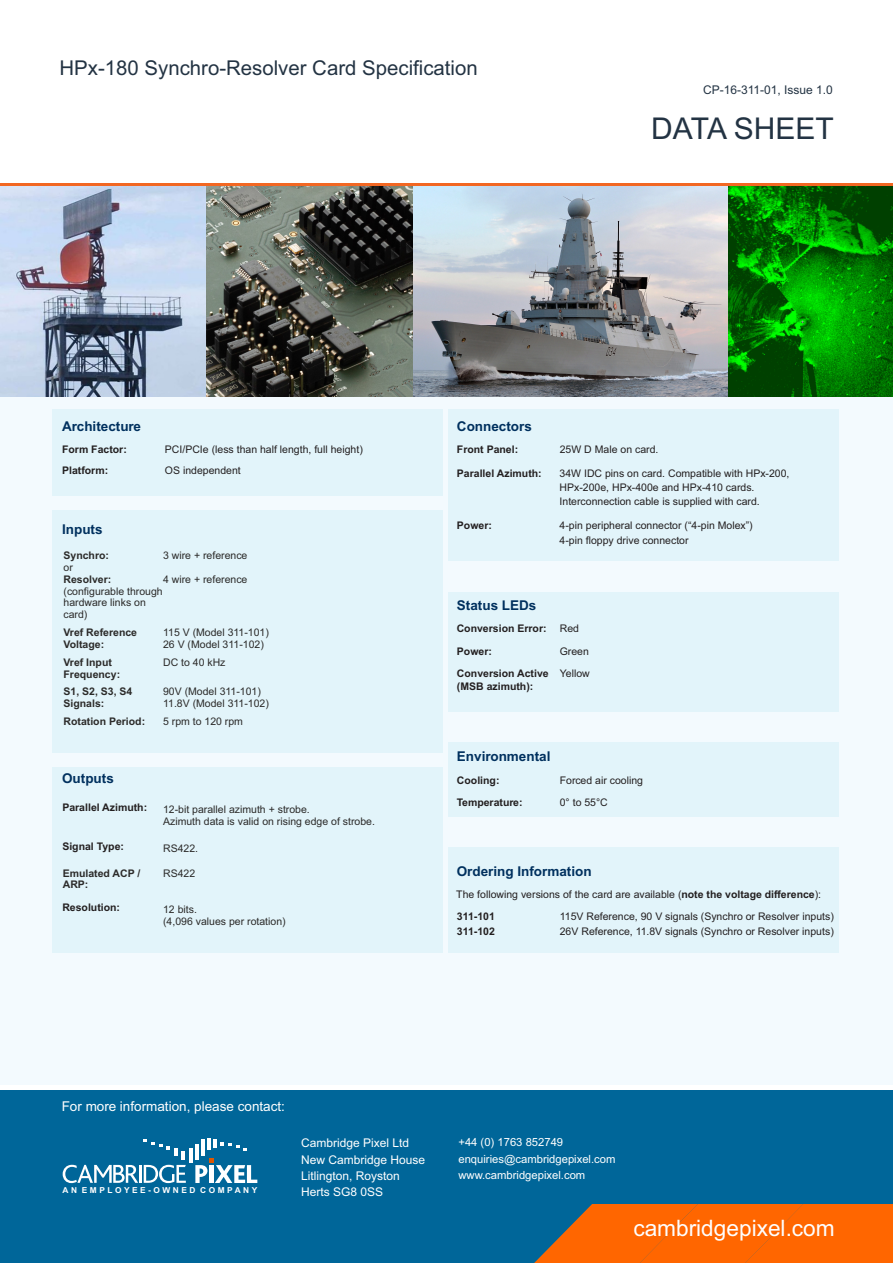
<style>
.page{position:relative;width:893px;height:1263px;background:#fff}
.page>*{position:absolute;margin:0;border:0;box-sizing:border-box;transform-origin:0 0}
.t1{font:30px "Arial";color:#233343}
.t2{font:22.65px "Arial";color:#fefefe}
.t3{font:20.4px "Arial";color:#233343}
.t4{font:700 13.5px "Arial";color:#00305e}
.t5{font:13.5px "Arial";color:#fff}
.t6{font:12px/16.5px "Arial";color:#fff}
.t7{font:12px "Arial";color:#233343}
.t8{font:11.25px/16.5px "Arial";color:#fff}
.t9{font:10.5px/14.2px "Arial";color:#231f20}
.t10{font:10.5px/11.7px "Arial";color:#2b2a29}
.t11{font:700 10.5px/22.5px "Arial";color:#231f20;text-align:right}
.t12{font:700 10.5px/11.7px "Arial";color:#2b2a29}
.t13{font:700 8.25px "Arial";letter-spacing:.305em;color:#fff}
.s1{font-weight:400}
.s2{font-weight:700}
</style>
<div class="page">
<div style="left:0;top:183px;width:893px;height:1033px;background:#f3fafe"></div>
<img style="left:0;top:186px;width:687px;height:211px">
<svg style="left:687px;top:186px;width:206px;height:211px;background:#288a29"></svg>
<div style="left:53px;top:409px;width:390px;height:86px;background:#e2f4fa"></div>
<div style="left:0;top:1087px;width:893px;height:115px;background:#069"></div>
<div style="left:0;top:1193px;width:893px;height:70px;background:#069"></div>
<svg style="left:534px;top:1204px;width:359px;height:59px;background:#ea660c"></svg>
<hr style="left:0;top:1085px;width:893px;height:4px;background:#fff">
<hr style="left:0;top:183px;width:893px;height:3px;background:#f26722">
<svg style="left:63px;top:1165px;width:75px;height:18px"></svg>
<hr style="left:139px;top:1165px;width:3px;height:18px;background:#fff">
<svg style="left:144px;top:1165px;width:42px;height:18px"></svg>
<svg style="left:213px;top:1139px;width:34px;height:11px"></svg>
<hr style="left:207px;top:1138px;width:4px;height:12px;background:#fff">
<hr style="left:201px;top:1140px;width:4px;height:16px;background:#fff">
<hr style="left:195px;top:1144px;width:4px;height:15px;background:#fff">
<hr style="left:189px;top:1149px;width:3px;height:14px;background:#fff">
<svg style="left:143px;top:1140px;width:42px;height:19px"></svg>
<svg style="left:195px;top:1158px;width:62px;height:25px"></svg>
<div style="left:448px;top:742px;width:390px;height:75px;background:#e2f4fa"></div>
<div style="left:448px;top:848px;width:390px;height:105px;background:#e2f4fa"></div>
<div style="left:448px;top:409px;width:390px;height:151px;background:#e2f4fa"></div>
<div style="left:448px;top:591px;width:390px;height:120px;background:#e2f4fa"></div>
<div style="left:53px;top:510px;width:390px;height:243px;background:#e2f4fa"></div>
<div style="left:53px;top:767px;width:390px;height:186px;background:#e2f4fa"></div>
<h3 class="t3" style="left:60px;top:60px;width:420px">HPx-180 Synchro-Resolver Card Specification</h3>
<p class="t7" style="left:703px;top:85px;width:131px">CP-16-311-01, Issue 1.0</p>
<h1 class="t1" style="left:651px;top:117px;width:184px">DATA SHEET</h1>
<p class="t4" style="left:62px;top:421px;width:80px">Architecture</p>
<p class="t11" style="left:62px;top:439px;width:66px">Form Factor:</p>
<p class="t9" style="left:165px;top:443px;width:199px">PCI/PCIe (less than half length, full height)</p>
<p class="t11" style="left:62px;top:460px;width:48px">Platform:</p>
<p class="t9" style="left:165px;top:464px;width:77px">OS independent</p>
<p class="t4" style="left:62px;top:524px;width:42px">Inputs</p>
<p class="t12" style="left:64px;top:551px;width:47px">Synchro:</p>
<p class="t10" style="left:64px;top:563px;width:11px">or</p>
<p class="t12" style="left:64px;top:574px;width:49px">Resolver:</p>
<p class="t10" style="left:64px;top:586px;width:101px">(configurable through hardware links on card)</p>
<p class="t10" style="left:163px;top:551px;width:86px">3 wire + reference</p>
<p class="t10" style="left:163px;top:574px;width:86px">4 wire + reference</p>
<p class="t12" style="left:64px;top:628px;width:75px">Vref Reference<br>Voltage:</p>
<p class="t12" style="left:64px;top:657px;width:50px">Vref Input</p>
<p class="t10" style="left:163px;top:657px;width:64px">DC to 40 kHz</p>
<p class="t12" style="left:64px;top:669px;width:58px">Frequency:</p>
<p class="t10" style="left:163px;top:687px;width:107px">90V (Model 311-101)<br>11.8V (Model 311-102)</p>
<p class="t10" style="left:163px;top:628px;width:107px">115 V (Model 311-101)<br>26 V (Model 311-102)</p>
<p class="t12" style="left:64px;top:687px;width:70px">S1, S2, S3, S4<br>Signals:</p>
<p class="t12" style="left:64px;top:716px;width:83px">Rotation Period:</p>
<p class="t10" style="left:163px;top:716px;width:81px">5 rpm to 120 rpm</p>
<p class="t4" style="left:62px;top:773px;width:53px">Outputs</p>
<p class="t11" style="left:62px;top:797px;width:86px">Parallel Azimuth:</p>
<p class="t10" style="left:163px;top:804px;width:213px">12-bit parallel azimuth + strobe.<br>Azimuth data is valid on rising edge of strobe.</p>
<p class="t11" style="left:62px;top:836px;width:63px">Signal Type:</p>
<p class="t10" style="left:163px;top:843px;width:37px">RS422.</p>
<p class="t10" style="left:163px;top:868px;width:34px">RS422</p>
<p class="t11" style="left:62px;top:897px;width:59px">Resolution:</p>
<p class="t10" style="left:163px;top:905px;width:124px">12 bits.<br>(4,096 values per rotation)</p>
<p class="t12" style="left:63px;top:868px;width:79px">Emulated ACP /<br>ARP:</p>
<p class="t5" style="left:62px;top:1101px;width:225px">For more information, please contact:</p>
<p class="t4" style="left:457px;top:421px;width:77px">Connectors</p>
<p class="t11" style="left:457px;top:439px;width:63px">Front Panel:</p>
<p class="t9" style="left:560px;top:443px;width:100px">25W D Male on card.</p>
<p class="t11" style="left:457px;top:463px;width:86px">Parallel Azimuth:</p>
<p class="t9" style="left:560px;top:467px;width:231px">34W IDC pins on card. Compatible with HPx-200,<br>HPx-200e, HPx-400e and HPx-410 cards.<br>Interconnection cable is supplied with card.</p>
<p class="t11" style="left:457px;top:515px;width:37px">Power:</p>
<p class="t9" style="left:560px;top:519px;width:195px;line-height:14.9px">4-pin peripheral connector (“4-pin Molex”)<br>4-pin floppy drive connector</p>
<p class="t4" style="left:457px;top:600px;width:81px">Status LEDs</p>
<p class="t11" style="left:457px;top:618px;width:91px">Conversion Error:</p>
<p class="t9" style="left:560px;top:623px;width:21px">Red</p>
<p class="t11" style="left:457px;top:641px;width:37px">Power:</p>
<p class="t11" style="left:457px;top:641px;width:134px"><span class="s1">Green<br></span>Conversion Active <span class="s1">Yellow</span></p>
<p class="t11" style="left:457px;top:676px;width:78px">(MSB azimuth):</p>
<p class="t4" style="left:457px;top:751px;width:95px">Environmental</p>
<p class="t11" style="left:457px;top:770px;width:44px">Cooling:</p>
<p class="t9" style="left:560px;top:774px;width:85px">Forced air cooling</p>
<p class="t11" style="left:457px;top:792px;width:67px">Temperature:</p>
<p class="t9" style="left:560px;top:796px;width:50px">0° to 55°C</p>
<p class="t4" style="left:457px;top:866px;width:137px">Ordering Information</p>
<p class="t11" style="left:457px;top:906px;width:39px">311-101</p>
<p class="t9" style="left:560px;top:910px;width:276px">115V Reference, 90 V signals (Synchro or Resolver inputs)</p>
<p class="t11" style="left:457px;top:921px;width:39px">311-102</p>
<p class="t9" style="left:560px;top:925px;width:275px">26V Reference, 11.8V signals (Synchro or Resolver inputs)</p>
<p class="t9" style="left:456px;top:888px;width:366px">The following versions of the card are available (<span class="s2">note the voltage difference</span>):</p>
<p class="t13" style="left:63px;top:1187px;width:196px">AN EMPLOYEE-OWNED COMPANY</p>
<p class="t6" style="left:301px;top:1135px;width:126px">Cambridge Pixel Ltd<br>New Cambridge House<br>Litlington, Royston<br>Herts SG8 0SS</p>
<p class="t8" style="left:458px;top:1135px;width:159px">+44 (0) 1763 852749 enquiries@cambridgepixel.com www.cambridgepixel.com</p>
<h2 class="t2" style="left:633px;top:1219px;width:203px">cambridgepixel.com</h2>
</div>
